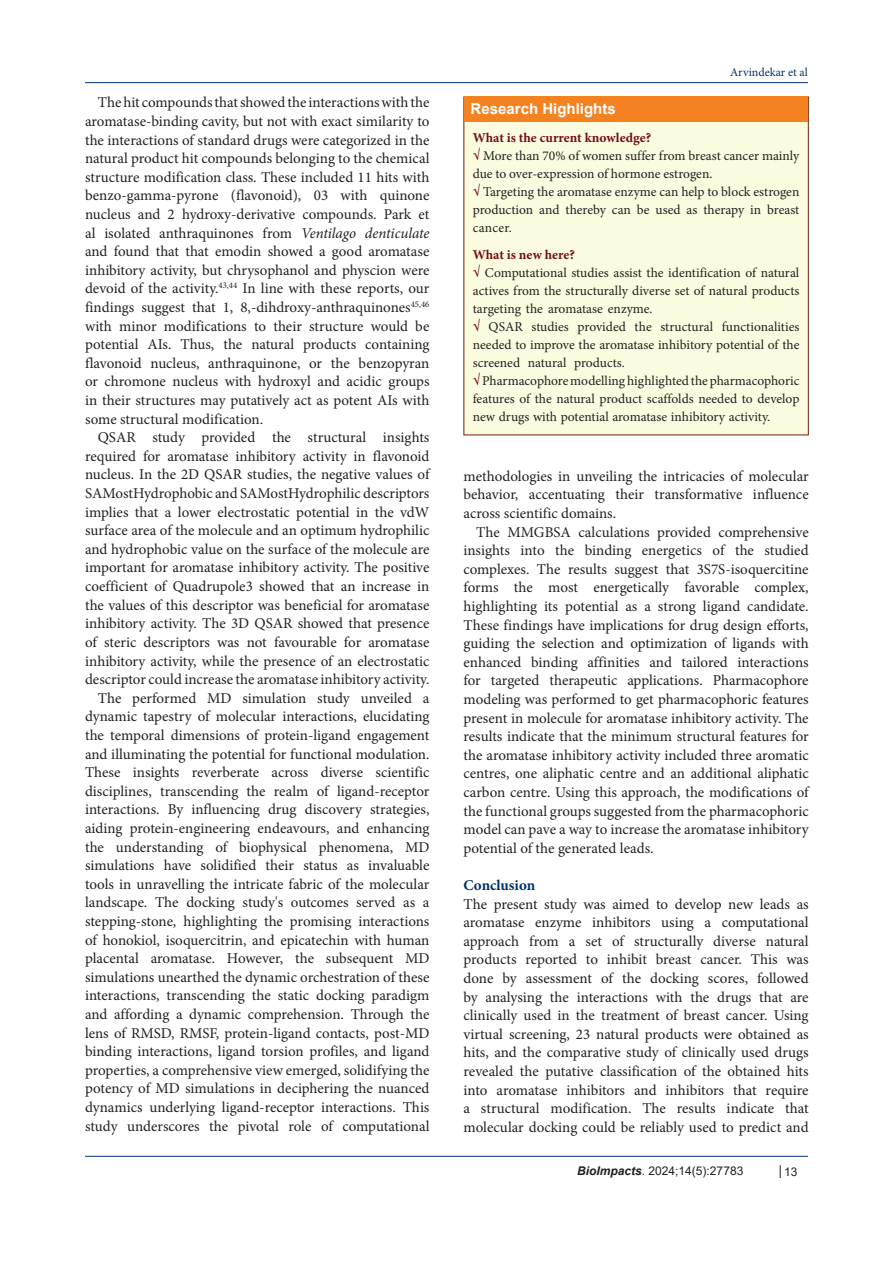
<style>
.page{position:relative;width:893px;height:1263px;background:#fff}
.page>*{position:absolute;margin:0;border:0;box-sizing:border-box;transform-origin:0 0}
.t1{font:15px/18.6px "Minion Pro";color:#231f20;text-align:justify}
.t2{font:700 15px "Arial";color:#fff}
.t3{font:700 15px "Minion Pro";color:#003264}
.BT{font:13.5px/18px "Minion Pro";color:#231f20;text-align:justify}
.BT-2{font:700 13.5px "Minion Pro";color:#730e10}
.t4{font:12px "Arial";color:#231f20}
.t5{font:12px "Minion Pro";color:#003466}
.s1{font-style:italic}
.s2{font-weight:700;color:#730e10}
.s3{font-weight:700;font-style:italic}
</style>
<div class="page">
<hr style="left:85px;top:82px;width:723px;height:1px;background:#053278">
<hr style="left:85px;top:1156px;width:723px;height:1px;background:#053278">
<svg style="left:780px;top:1165px;width:1px;height:13px"></svg>
<div style="left:464px;top:97px;width:344px;height:338px;background:#fbfbe0"></div>
<div style="left:464px;top:97px;width:344px;height:25px;background:#f58220"></div>
<p class="t1" style="left:85px;top:93px;width:346px;text-indent:13px">The hit compounds that showed the interactions with the aromatase-binding cavity, but not with exact similarity to the interactions of standard drugs were categorized in the natural product hit compounds belonging to the chemical structure modification class. These included 11 hits with benzo-gamma-pyrone (flavonoid), 03 with quinone nucleus and 2 hydroxy-derivative compounds. Park et al isolated anthraquinones from <span class="s1">Ventilago denticulate </span>and found that that emodin showed a good aromatase inhibitory activity, but chrysophanol and physcion were devoid of the activity.<sup>43,44</sup> In line with these reports, our findings suggest that 1, 8,-dihdroxy-anthraquinones<sup>45,46 </sup>with minor modifications to their structure would be potential AIs. Thus, the natural products containing flavonoid nucleus, anthraquinone, or the benzopyran or chromone nucleus with hydroxyl and acidic groups in their structures may putatively act as potent AIs with some structural modification.</p>
<p class="t1" style="left:85px;top:428px;width:346px;text-indent:13px">QSAR study provided the structural insights required for aromatase inhibitory activity in flavonoid nucleus. In the 2D QSAR studies, the negative values of SAMostHydrophobic and SAMostHydrophilic descriptors implies that a lower electrostatic potential in the vdW surface area of the molecule and an optimum hydrophilic and hydrophobic value on the surface of the molecule are important for aromatase inhibitory activity. The positive coefficient of Quadrupole3 showed that an increase in the values of this descriptor was beneficial for aromatase inhibitory activity. The 3D QSAR showed that presence of steric descriptors was not favourable for aromatase inhibitory activity, while the presence of an electrostatic descriptor could increase the aromatase inhibitory activity.</p>
<p class="t1" style="left:85px;top:689px;width:346px;text-indent:13px">The performed MD simulation study unveiled a dynamic tapestry of molecular interactions, elucidating the temporal dimensions of protein-ligand engagement and illuminating the potential for functional modulation.<br>These insights reverberate across diverse scientific disciplines, transcending the realm of ligand-receptor interactions. By influencing drug discovery strategies, aiding protein-engineering endeavours, and enhancing the understanding of biophysical phenomena, MD simulations have solidified their status as invaluable tools in unravelling the intricate fabric of the molecular landscape. The docking study's outcomes served as a stepping-stone, highlighting the promising interactions of honokiol, isoquercitrin, and epicatechin with human placental aromatase. However, the subsequent MD simulations unearthed the dynamic orchestration of these interactions, transcending the static docking paradigm and affording a dynamic comprehension. Through the lens of RMSD, RMSF, protein-ligand contacts, post-MD binding interactions, ligand torsion profiles, and ligand properties, a comprehensive view emerged, solidifying the potency of MD simulations in deciphering the nuanced dynamics underlying ligand-receptor interactions. This study underscores the pivotal role of computational</p>
<p class="t2" style="left:471px;top:98px;width:147px">Research Highlights</p>
<p class="t5" style="left:730px;top:64px;width:79px">Arvindekar et al</p>
<p class="BT-2" style="left:473px;top:128px;width:180px">What is the current knowledge?</p>
<p class="BT" style="left:473px;top:147px;width:328px"><span class="s2">√</span> More than 70% of women suffer from breast cancer mainly due to over-expression of hormone estrogen.</p>
<p class="BT" style="left:473px;top:183px;width:328px"><span class="s2">√</span> Targeting the aromatase enzyme can help to block estrogen production and thereby can be used as therapy in breast cancer.</p>
<p class="BT-2" style="left:473px;top:245px;width:104px">What is new here?</p>
<p class="BT" style="left:473px;top:263px;width:328px"><span class="s2">√</span> Computational studies assist the identification of natural actives from the structurally diverse set of natural products targeting the aromatase enzyme.</p>
<p class="BT" style="left:473px;top:317px;width:328px"><span class="s2">√</span> QSAR studies provided the structural functionalities needed to improve the aromatase inhibitory potential of the screened natural products.</p>
<p class="BT" style="left:473px;top:371px;width:328px"><span class="s2">√</span> Pharmacophore modelling highlighted the pharmacophoric features of the natural product scaffolds needed to develop new drugs with potential aromatase inhibitory activity.</p>
<p class="t1" style="left:463px;top:467px;width:347px">methodologies in unveiling the intricacies of molecular behavior, accentuating their transformative influence across scientific domains.</p>
<p class="t1" style="left:463px;top:523px;width:347px;text-indent:13px">The MMGBSA calculations provided comprehensive insights into the binding energetics of the studied complexes. The results suggest that 3S7S-isoquercitine forms the most energetically favorable complex, highlighting its potential as a strong ligand candidate.<br>These findings have implications for drug design efforts, guiding the selection and optimization of ligands with enhanced binding affinities and tailored interactions for targeted therapeutic applications. Pharmacophore modeling was performed to get pharmacophoric features present in molecule for aromatase inhibitory activity. The results indicate that the minimum structural features for the aromatase inhibitory activity included three aromatic centres, one aliphatic centre and an additional aliphatic carbon centre. Using this approach, the modifications of the functional groups suggested from the pharmacophoric model can pave a way to increase the aromatase inhibitory potential of the generated leads.</p>
<p class="t3" style="left:463px;top:875px;width:73px">Conclusion</p>
<p class="t1" style="left:463px;top:895px;width:347px">The present study was aimed to develop new leads as aromatase enzyme inhibitors using a computational approach from a set of structurally diverse natural products reported to inhibit breast cancer. This was done by assessment of the docking scores, followed by analysing the interactions with the drugs that are clinically used in the treatment of breast cancer. Using virtual screening, 23 natural products were obtained as hits, and the comparative study of clinically used drugs revealed the putative classification of the obtained hits into aromatase inhibitors and inhibitors that require a structural modification. The results indicate that molecular docking could be reliably used to predict and</p>
<p class="t4" style="left:577px;top:1163px;width:168px"><span class="s3">BioImpacts</span>. 2024;14(5):27783</p>
<p class="t4" style="left:784px;top:1164px;width:15px">13</p>
</div>
